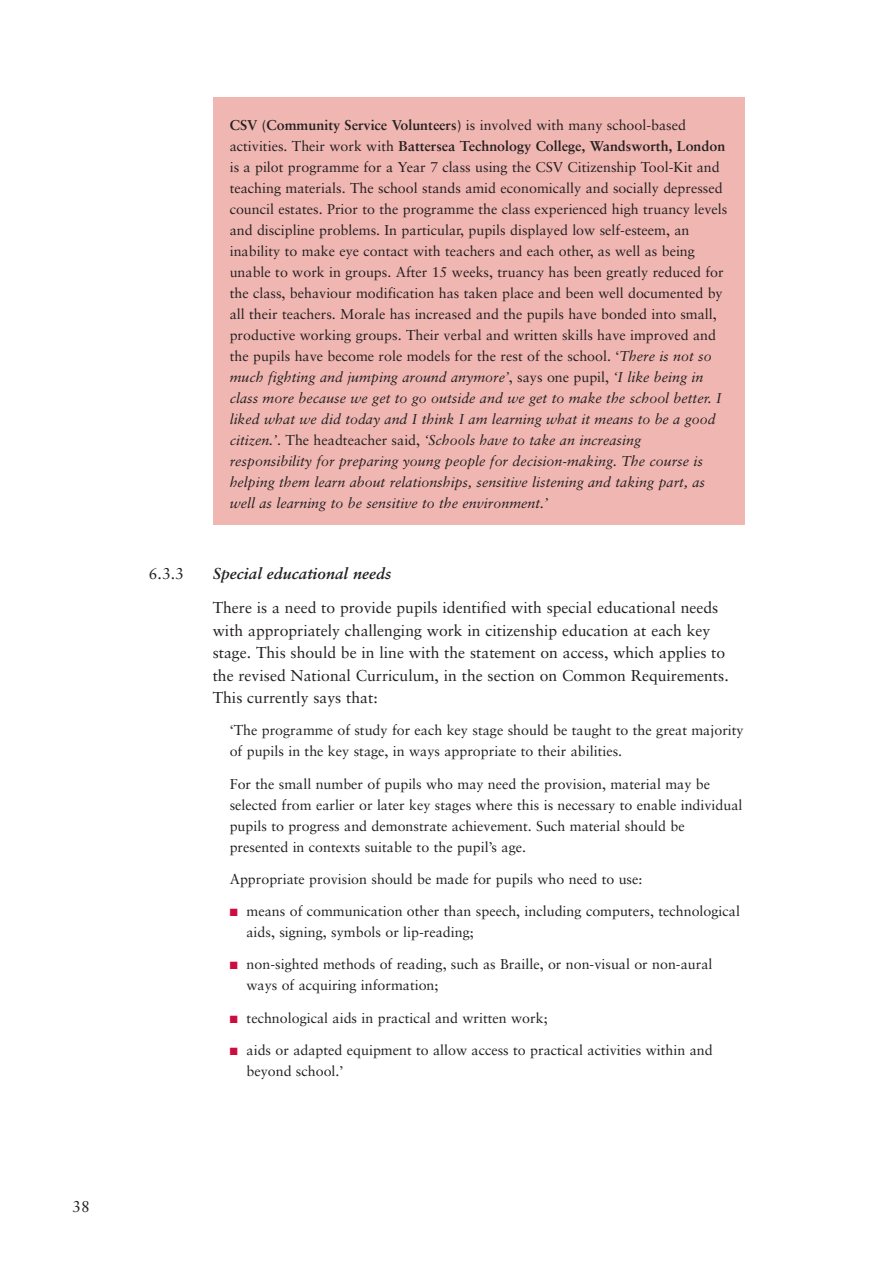
<style>
.page{position:relative;width:893px;height:1263px;background:#fff}
.page>*{position:absolute;margin:0;border:0;box-sizing:border-box;transform-origin:0 0}
.t1{font:15.75px/22.5px "Sabon";color:#231f20}
.t2{font:italic 700 15.75px "Sabon";color:#231f20}
.t3{font:14.25px/21px "Sabon";color:#231f20}
.s1{font-weight:700}
.s2{font-style:italic}
.s3{color:#cd0d40}
</style>
<div class="page">
<div style="left:213px;top:98px;width:531px;height:427px;background:#f0b7b2"></div>
<p class="t1" style="left:72px;top:1197px;width:19px">38</p>
<p class="t3" style="left:230px;top:115px;width:499px"><span class="s1">CSV (Community Service Volunteers)</span> is involved with many school-based activities. Their work with <span class="s1">Battersea Technology College, Wandsworth, London </span>is a pilot programme for a Year 7 class using the CSV Citizenship Tool-Kit and teaching materials. The school stands amid economically and socially depressed council estates. Prior to the programme the class experienced high truancy levels and discipline problems. In particular, pupils displayed low self-esteem, an inability to make eye contact with teachers and each other, as well as being unable to work in groups. After 15 weeks, truancy has been greatly reduced for the class, behaviour modification has taken place and been well documented by all their teachers. Morale has increased and the pupils have bonded into small, productive working groups. Their verbal and written skills have improved and the pupils have become role models for the rest of the school. ‘<span class="s2">There is not so much fighting and jumping around anymore’</span>, says one pupil, <span class="s2">‘I like being in class more because we get to go outside and we get to make the school better. I liked what we did today and I think I am learning what it means to be a good citizen.’</span>. The headteacher said, <span class="s2">‘Schools have to take an increasing<br>responsibility for preparing young people for decision-making. The course is helping them learn about relationships, sensitive listening and taking part, as well as learning to be sensitive to the environment.’</span></p>
<p class="t1" style="left:149px;top:564px;width:37px">6.3.3</p>
<p class="t2" style="left:213px;top:567px;width:180px">Special educational needs</p>
<p class="t1" style="left:213px;top:598px;width:517px">There is a need to provide pupils identified with special educational needs with appropriately challenging work in citizenship education at each key stage. This should be in line with the statement on access, which applies to the revised National Curriculum, in the section on Common Requirements.<br>This currently says that:</p>
<p class="t3" style="left:230px;top:721px;width:515px">‘The programme of study for each key stage should be taught to the great majority of pupils in the key stage, in ways appropriate to their abilities.</p>
<p class="t3" style="left:230px;top:774px;width:514px">For the small number of pupils who may need the provision, material may be selected from earlier or later key stages where this is necessary to enable individual pupils to progress and demonstrate achievement. Such material should be presented in contexts suitable to the pupil’s age.</p>
<p class="t3" style="left:230px;top:870px;width:414px">Appropriate provision should be made for pupils who need to use:</p>
<p class="t3" style="left:246px;top:902px;width:495px;text-indent:-17px"><span class="s3">■</span> means of communication other than speech, including computers, technological aids, signing, symbols or lip-reading;</p>
<p class="t3" style="left:246px;top:955px;width:467px;text-indent:-17px"><span class="s3">■</span> non-sighted methods of reading, such as Braille, or non-visual or non-aural ways of acquiring information;</p>
<p class="t3" style="left:230px;top:1008px;width:319px"><span class="s3">■</span> technological aids in practical and written work;</p>
<p class="t3" style="left:246px;top:1041px;width:468px;text-indent:-17px"><span class="s3">■</span> aids or adapted equipment to allow access to practical activities within and beyond school.’</p>
</div>
